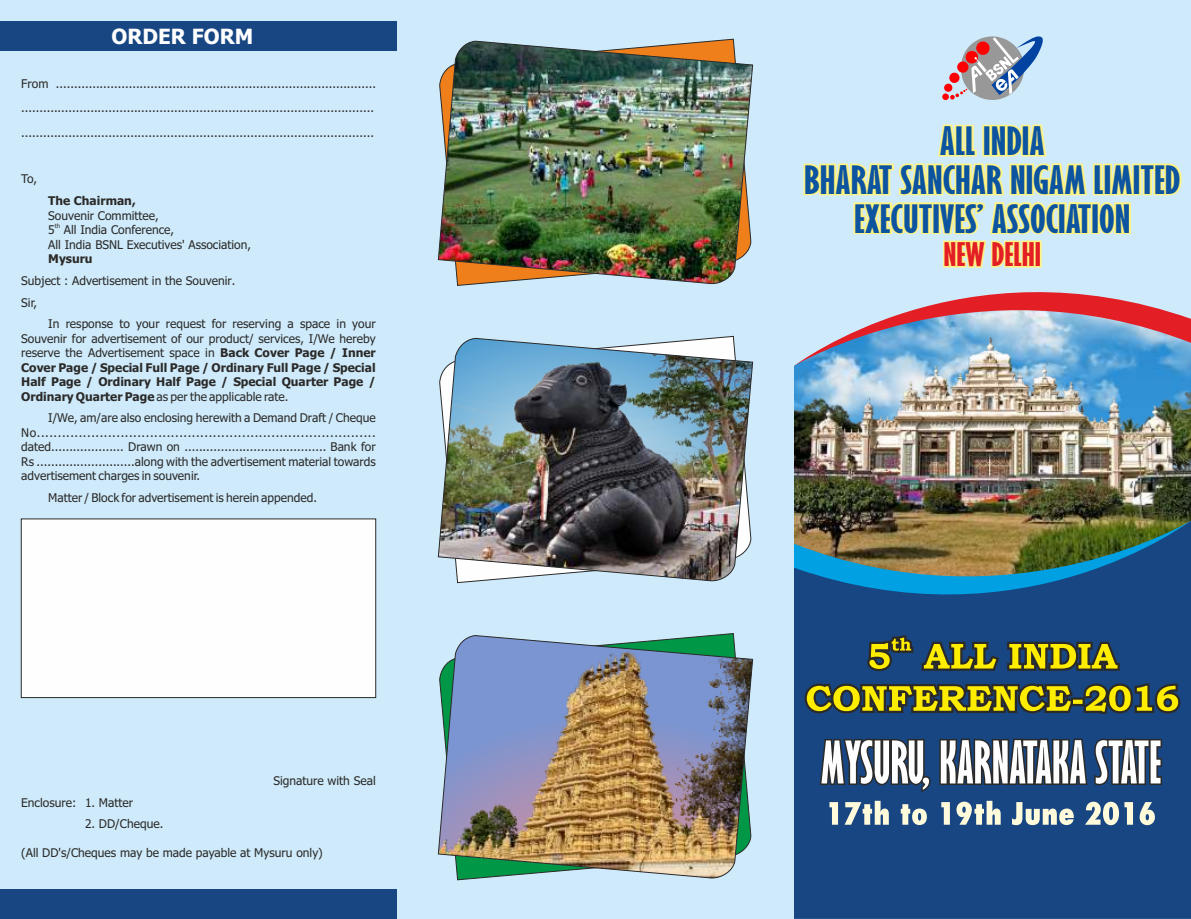
<style>
.page{position:relative;width:1191px;height:919px;background:#fff}
.page>*{position:absolute;margin:0;border:0;box-sizing:border-box;transform-origin:0 0}
.t1{font:700 extra-condensed 36px/38.8px "Gill Sans";color:#0c54a0;text-align:center;scale:1.34 1}
.t2{font:700 extra-condensed 30px "Gill Sans";color:#e31e24;scale:1.34 1}
.t3{font:700 21px "Tahoma";color:#fefefe}
.t4{font:12px/14.5px "Tahoma";color:#2b2a29}
.t5{font:700 12px "Tahoma";color:#2b2a29}
.t6{font:6px "Tahoma";color:#2b2a29}
.s1{font-weight:700}
</style>
<div class="page">
<div style="left:0;top:0;width:1191px;height:918px;background:#cfebfb"></div>
<div style="left:0;top:889px;width:397px;height:29px;background:#174682"></div>
<img style="left:438px;top:635px;width:315px;height:243px">
<div style="left:794px;top:459px;width:397px;height:459px;background:#174682"></div>
<img style="left:438px;top:338px;width:315px;height:243px">
<img style="left:438px;top:41px;width:315px;height:243px">
<svg style="left:942px;top:36px;width:100px;height:65px"></svg>
<div style="left:0;top:21px;width:397px;height:30px;background:#174682"></div>
<svg style="left:804px;top:647px;width:377px;height:67px"></svg>
<div style="left:21px;top:518px;width:355px;height:179px;background:#fefefe"></div>
<img style="left:794px;top:366px;width:397px;height:154px">
<svg style="left:794px;top:520px;width:397px;height:127px"></svg>
<svg style="left:794px;top:292px;width:397px;height:74px"></svg>
<svg style="left:819px;top:738px;width:343px;height:87px"></svg>
<h3 class="t3" style="left:111px;top:28px;width:143px">ORDER FORM</h3>
<p class="t4" style="left:21px;top:72px;width:356px;line-height:24.6px">From ........................................................................................ ................................................................................................. .................................................................................................</p>
<p class="t4" style="left:21px;top:173px;width:17px">To,</p>
<p class="t5" style="left:48px;top:196px;width:89px">The Chairman,</p>
<p class="t4" style="left:48px;top:209px;width:112px">Souvenir Committee,</p>
<p class="t6" style="left:55px;top:223px;width:7px">th</p>
<p class="t4" style="left:48px;top:223px;width:204px">5 All India Conference,<br>All India BSNL Executives' Association,</p>
<p class="t5" style="left:48px;top:254px;width:46px">Mysuru</p>
<p class="t4" style="left:21px;top:270px;width:216px;line-height:21.8px">Subject : Advertisement in the Souvenir.<br>Sir,</p>
<p class="t4" style="left:21px;top:317px;width:356px;text-align:justify;text-indent:27px">In response to your request for reserving a space in your Souvenir for advertisement of our product/ services, I/We hereby reserve the Advertisement space in <span class="s1">Back Cover Page / Inner Cover Page / Special Full Page / Ordinary Full Page / Special Half Page / Ordinary Half Page / Special Quarter Page / Ordinary Quarter Page</span> as per the applicable rate.</p>
<p class="t4" style="left:21px;top:412px;width:356px;text-align:justify;text-indent:27px">I/We, am/are also enclosing herewith a Demand Draft / Cheque No................................................................................. dated.................... Drawn on ....................................... Bank for Rs ...........................along with the advertisement material towards advertisement charges in souvenir.</p>
<p class="t4" style="left:48px;top:491px;width:270px">Matter / Block for advertisement is herein appended.</p>
<p class="t4" style="left:273px;top:774px;width:104px">Signature with Seal</p>
<p class="t4" style="left:21px;top:795px;width:113px">Enclosure: 1. Matter</p>
<p class="t4" style="left:85px;top:817px;width:80px">2. DD/Cheque.</p>
<p class="t4" style="left:21px;top:846px;width:303px">(All DD's/Cheques may be made payable at Mysuru only)</p>
<h1 class="t1" style="left:804px;top:123px;width:282px">ALL INDIA<br>BHARAT SANCHAR NIGAM LIMITED<br>EXECUTIVES’ ASSOCIATION</h1>
<h2 class="t2" style="left:943px;top:242px;width:74px">NEW DELHI</h2>
</div>
